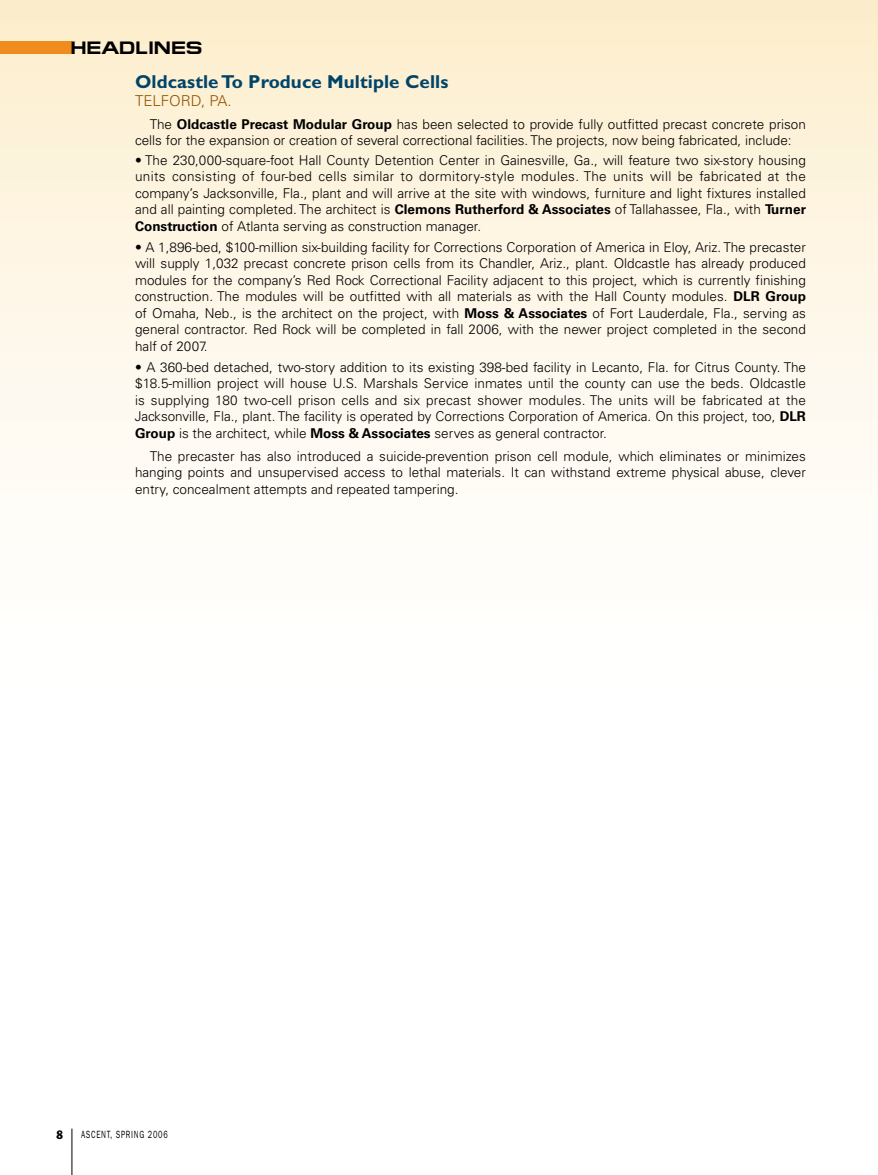
<style>
.page{position:relative;width:878px;height:1175px;background:#fff}
.page>*{position:absolute;margin:0;border:0;box-sizing:border-box;transform-origin:0 0}
.t1{font:700 18.75px "Gill Sans";letter-spacing:.005em;color:#00446a}
.t2{font:700 18px "Micro Extended";color:#000}
.t3{font:300 15px "Univers";color:#935403}
.t4{font:300 13.5px/16.5px "Univers";color:#000;text-align:justify}
.t5{font:10.5px "Franklin Gothic";letter-spacing:.1em;color:#000;scale:.7 1}
.s1{font-weight:700}
</style>
<div class="page">
<div style="left:0;top:0;width:878px;height:1174px;background:linear-gradient(to bottom,#fdf2da,#fff)"></div>
<hr style="left:72px;top:1128px;width:1px;height:46px;background:#000">
<div style="left:0;top:42px;width:72px;height:12px;background:#f08b1d"></div>
<svg style="left:56px;top:1130px;width:7px;height:9px"></svg>
<h2 class="t2" style="left:71px;top:38px;width:133px">HEADLINES</h2>
<h1 class="t1" style="left:135px;top:71px;width:315px">Oldcastle To Produce Multiple Cells</h1>
<p class="t3" style="left:135px;top:92px;width:98px">Telford, Pa.</p>
<p class="t4" style="left:135px;top:116px;width:672px;text-indent:15px">The <span class="s1">Oldcastle Precast Modular Group</span> has been selected to provide fully outfitted precast concrete prison cells for the expansion or creation of several correctional facilities. The projects, now being fabricated, include:</p>
<p class="t4" style="left:135px;top:152px;width:672px">• The 230,000-square-foot Hall County Detention Center in Gainesville, Ga., will feature two six-story housing units consisting of four-bed cells similar to dormitory-style modules. The units will be fabricated at the company’s Jacksonville, Fla., plant and will arrive at the site with windows, furniture and light fixtures installed and all painting completed. The architect is <span class="s1">Clemons Rutherford &amp; Associates</span> of Tallahassee, Fla., with <span class="s1">Turner Construction</span> of Atlanta serving as construction manager.</p>
<p class="t4" style="left:135px;top:239px;width:672px">• A 1,896-bed, $100-million six-building facility for Corrections Corporation of America in Eloy, Ariz. The precaster will supply 1,032 precast concrete prison cells from its Chandler, Ariz., plant. Oldcastle has already produced modules for the company’s Red Rock Correctional Facility adjacent to this project, which is currently finishing construction. The modules will be outfitted with all materials as with the Hall County modules. <span class="s1">DLR Group </span>of Omaha, Neb., is the architect on the project, with <span class="s1">Moss &amp; Associates</span> of Fort Lauderdale, Fla., serving as general contractor. Red Rock will be completed in fall 2006, with the newer project completed in the second half of 2007.</p>
<p class="t4" style="left:135px;top:359px;width:672px">• A 360-bed detached, two-story addition to its existing 398-bed facility in Lecanto, Fla. for Citrus County. The $18.5-million project will house U.S. Marshals Service inmates until the county can use the beds. Oldcastle is supplying 180 two-cell prison cells and six precast shower modules. The units will be fabricated at the Jacksonville, Fla., plant. The facility is operated by Corrections Corporation of America. On this project, too, <span class="s1">DLR Group</span> is the architect, while <span class="s1">Moss &amp; Associates</span> serves as general contractor.</p>
<p class="t4" style="left:135px;top:447px;width:672px;text-indent:15px">The precaster has also introduced a suicide-prevention prison cell module, which eliminates or minimizes hanging points and unsupervised access to lethal materials. It can withstand extreme physical abuse, clever entry, concealment attempts and repeated tampering.</p>
<p class="t5" style="left:81px;top:1128px;width:125px">ASCENT, SPRING 2006</p>
</div>
